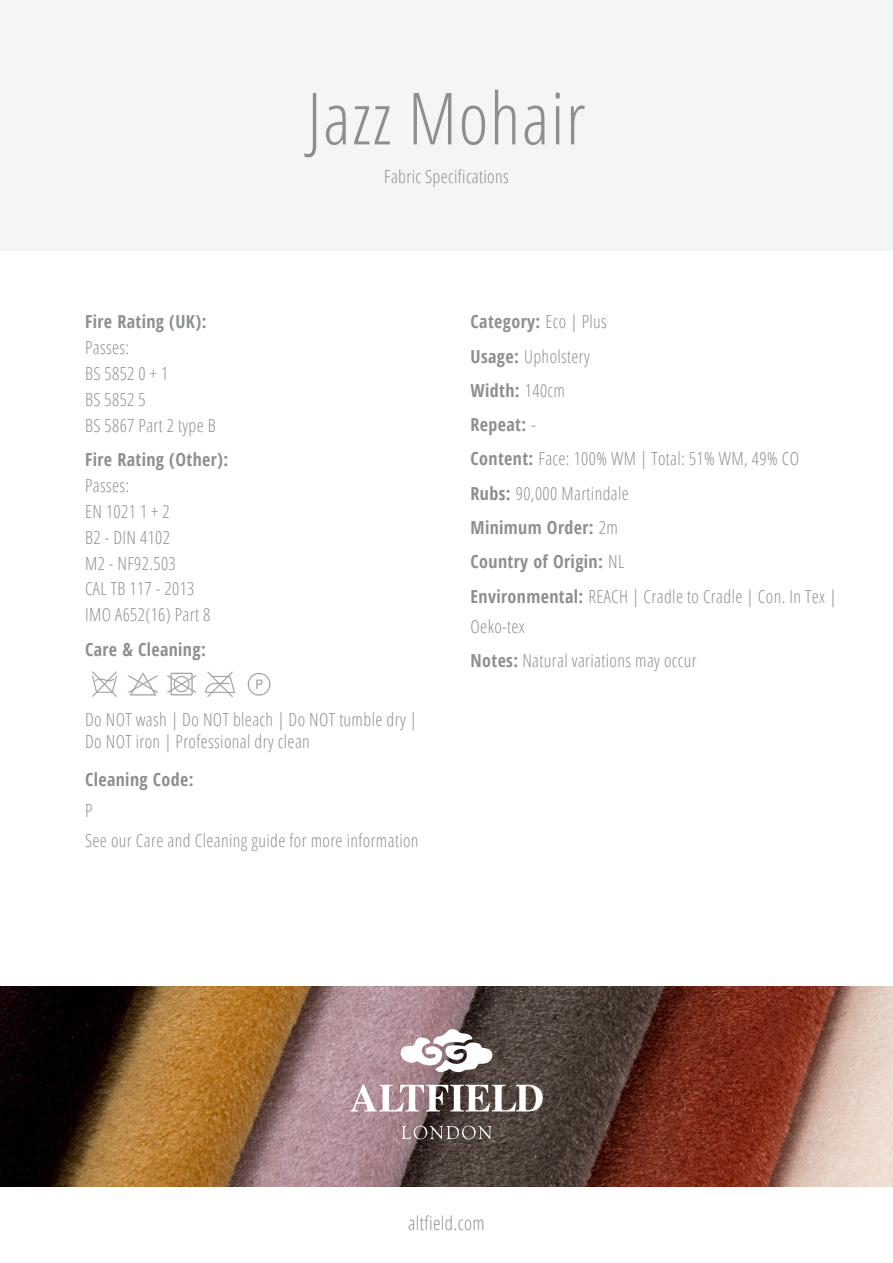
<style>
.page{position:relative;width:893px;height:1263px;background:#fff}
.page>*{position:absolute;margin:0;border:0;box-sizing:border-box;transform-origin:0 0}
.t1{font:300 condensed 72px "Open Sans";letter-spacing:.02em;color:#8d9091}
.t2{font:300 condensed 19.05px "Open Sans";letter-spacing:.02em;color:#8d9091}
.t3{font:300 condensed 18px/34.2px "Open Sans";letter-spacing:.02em;color:#8d9091}
.t4{font:700 condensed 18px "Open Sans";letter-spacing:.02em;color:#8d9091}
.s1{font-weight:700}
</style>
<div class="page">
<div style="left:0;top:0;width:893px;height:251px;background:#f4f5f5"></div>
<img style="left:0;top:986px;width:893px;height:200px">
<svg style="left:400px;top:1029px;width:92px;height:47px"></svg>
<svg style="left:350px;top:1084px;width:193px;height:27px"></svg>
<svg style="left:402px;top:1126px;width:89px;height:13px"></svg>
<img style="left:92px;top:671px;width:25px;height:26px">
<img style="left:128px;top:672px;width:30px;height:24px">
<img style="left:167px;top:672px;width:29px;height:24px">
<img style="left:205px;top:671px;width:30px;height:27px">
<img style="left:247px;top:672px;width:24px;height:24px">
<p class="t4" style="left:85px;top:309px;width:123px">Fire Rating (UK):</p>
<p class="t3" style="left:85px;top:334px;width:132px;line-height:25.8px">Passes:<br>BS 5852 0 + 1<br>BS 5852 5<br>BS 5867 Part 2 type B</p>
<p class="t4" style="left:85px;top:447px;width:145px">Fire Rating (Other):</p>
<p class="t3" style="left:85px;top:472px;width:127px;line-height:25.8px">Passes:<br>EN 1021 1 + 2<br>B2 - DIN 4102<br>M2 - NF92.503<br>CAL TB 117 - 2013<br>IMO A652(16) Part 8</p>
<p class="t4" style="left:85px;top:636px;width:122px">Care &amp; Cleaning:</p>
<h1 class="t1" style="left:308px;top:69px;width:279px">Jazz Mohair</h1>
<p class="t3" style="left:384px;top:159px;width:126px">Fabric Specifications</p>
<p class="t3" style="left:471px;top:304px;width:367px"><span class="s1">Category:</span> Eco | Plus<br><span class="s1">Usage:</span> Upholstery<br><span class="s1">Width:</span> 140cm<br><span class="s1">Repeat:</span> -<br><span class="s1">Content:</span> Face: 100% WM | Total: 51% WM, 49% CO<br><span class="s1">Rubs:</span> 90,000 Martindale<br><span class="s1">Minimum Order:</span> 2m<br><span class="s1">Country of Origin:</span> NL<br><span class="s1">Environmental:</span> REACH | Cradle to Cradle | Con. In Tex |</p>
<p class="t3" style="left:471px;top:608px;width:228px">Oeko-tex<br><span class="s1">Notes:</span> Natural variations may occur</p>
<p class="t3" style="left:85px;top:708px;width:334px;line-height:21.6px">Do NOT wash | Do NOT bleach | Do NOT tumble dry |<br>Do NOT iron | Professional dry clean</p>
<p class="t4" style="left:85px;top:767px;width:110px">Cleaning Code:</p>
<p class="t3" style="left:85px;top:794px;width:335px;line-height:30.2px">P<br>See our Care and Cleaning guide for more information</p>
<p class="t2" style="left:408px;top:1210px;width:78px">altfield.com</p>
</div>
